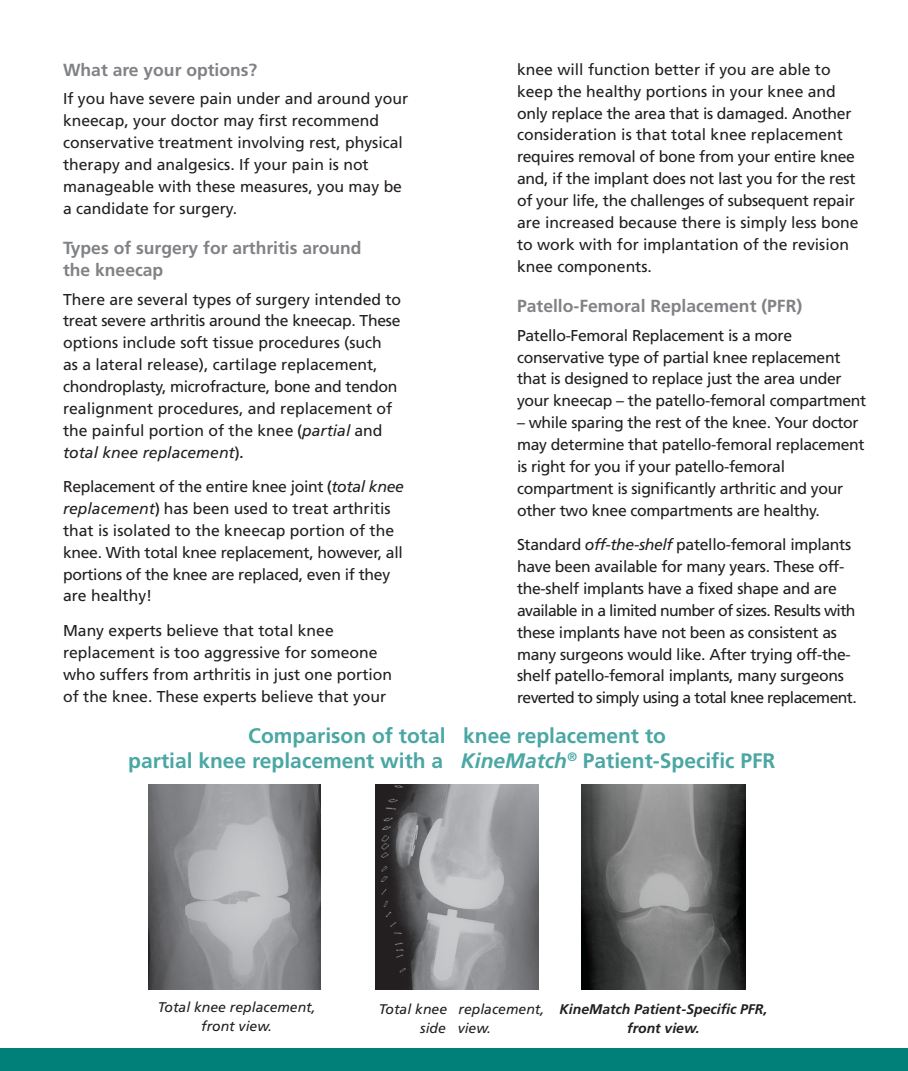
<style>
.page{position:relative;width:908px;height:1071px;background:#fff}
.page>*{position:absolute;margin:0;border:0;box-sizing:border-box;transform-origin:0 0}
.t1{font:700 21px/24.7px "Frutiger LT Std";color:#4aa7a4;text-align:center}
.t2{font:700 17.5px/21.9px "Frutiger LT Std";color:#808285}
.t3{font:15.75px/21.9px "Frutiger LT Std";color:#231f20}
.t4{font:15.75px/21.9px "Frutiger LT Std";letter-spacing:-.02em;color:#231f20}
.t5{font:italic 14px/19.2px "Frutiger LT Std";color:#231f20;text-align:center}
.t6{font:italic 700 14px/19.2px "Frutiger LT Std";color:#231f20;text-align:center}
.s1{font-style:italic}
.s2{font-weight:700;font-stretch:condensed}
</style>
<div class="page">
<div style="left:0;top:1048px;width:907px;height:23px;background:#008079"></div>
<img style="left:148px;top:785px;width:172px;height:205px">
<img style="left:375px;top:785px;width:163px;height:205px">
<img style="left:581px;top:785px;width:164px;height:205px">
<p class="t3" style="left:517px;top:59px;width:343px">knee will function better if you are able to keep the healthy portions in your knee and only replace the area that is damaged. Another consideration is that total knee replacement requires removal of bone from your entire knee and, if the implant does not last you for the rest of your life, the challenges of subsequent repair are increased because there is simply less bone to work with for implantation of the revision knee components.</p>
<p class="t2" style="left:517px;top:296px;width:286px">Patello-Femoral Replacement (PFR)</p>
<p class="t4" style="left:517px;top:324px;width:351px">Patello-Femoral Replacement is a more conservative type of partial knee replacement that is designed to replace just the area under your kneecap – the patello-femoral compartment</p>
<p class="t4" style="left:517px;top:412px;width:349px">– while sparing the rest of the knee. Your doctor may determine that patello-femoral replacement is right for you if your patello-femoral compartment is significantly arthritic and your other two knee compartments are healthy.</p>
<p class="t4" style="left:517px;top:534px;width:341px">Standard <span class="s1">off-the-shelf</span> patello-femoral implants have been available for many years. These off&shy;the-shelf implants have a fixed shape and are available in a limited number of sizes. Results with these implants have not been as consistent as many surgeons would like. After trying off-the&shy;shelf patello-femoral implants, many surgeons reverted to simply using a total knee replacement.</p>
<h1 class="t1" style="left:128px;top:724px;width:648px">Comparison of total knee replacement to<br>partial knee replacement with a <span class="s1">KineMatch</span><sup>®</sup> Patient-Specific PFR</h1>
<p class="t2" style="left:63px;top:59px;width:196px">What are your options?</p>
<p class="t3" style="left:63px;top:88px;width:346px">If you have severe pain under and around your kneecap, your doctor may first recommend conservative treatment involving rest, physical therapy and analgesics. If your pain is not manageable with these measures, you may be a candidate for surgery.</p>
<p class="t2" style="left:63px;top:238px;width:300px">Types of surgery for arthritis around the kneecap</p>
<p class="t3" style="left:63px;top:288px;width:339px">There are several types of surgery intended to treat severe arthritis around the kneecap. These options include soft tissue procedures (such<br>as a lateral release), cartilage replacement, chondroplasty, microfracture, bone and tendon realignment procedures, and replacement of the painful portion of the knee <span class="s2">(</span><span class="s1">partial</span> and <span class="s1">total knee replacement</span><span class="s2">).</span></p>
<p class="t4" style="left:63px;top:476px;width:342px">Replacement of the entire knee joint <span class="s2">(</span><span class="s1">total knee replacement</span><span class="s2">)</span> has been used to treat arthritis that is isolated to the kneecap portion of the knee. With total knee replacement, however, all portions of the knee are replaced, even if they are healthy!</p>
<p class="t3" style="left:63px;top:620px;width:330px">Many experts believe that total knee replacement is too aggressive for someone who suffers from arthritis in just one portion of the knee. These experts believe that your</p>
<p class="t5" style="left:158px;top:997px;width:159px">Total knee replacement, front view.</p>
<p class="t5" style="left:420px;top:999px;width:125px;text-align:left;text-indent:-41px">Total knee replacement, side view.</p>
<p class="t6" style="left:559px;top:999px;width:209px">KineMatch Patient-Specific PFR, front view.</p>
</div>
